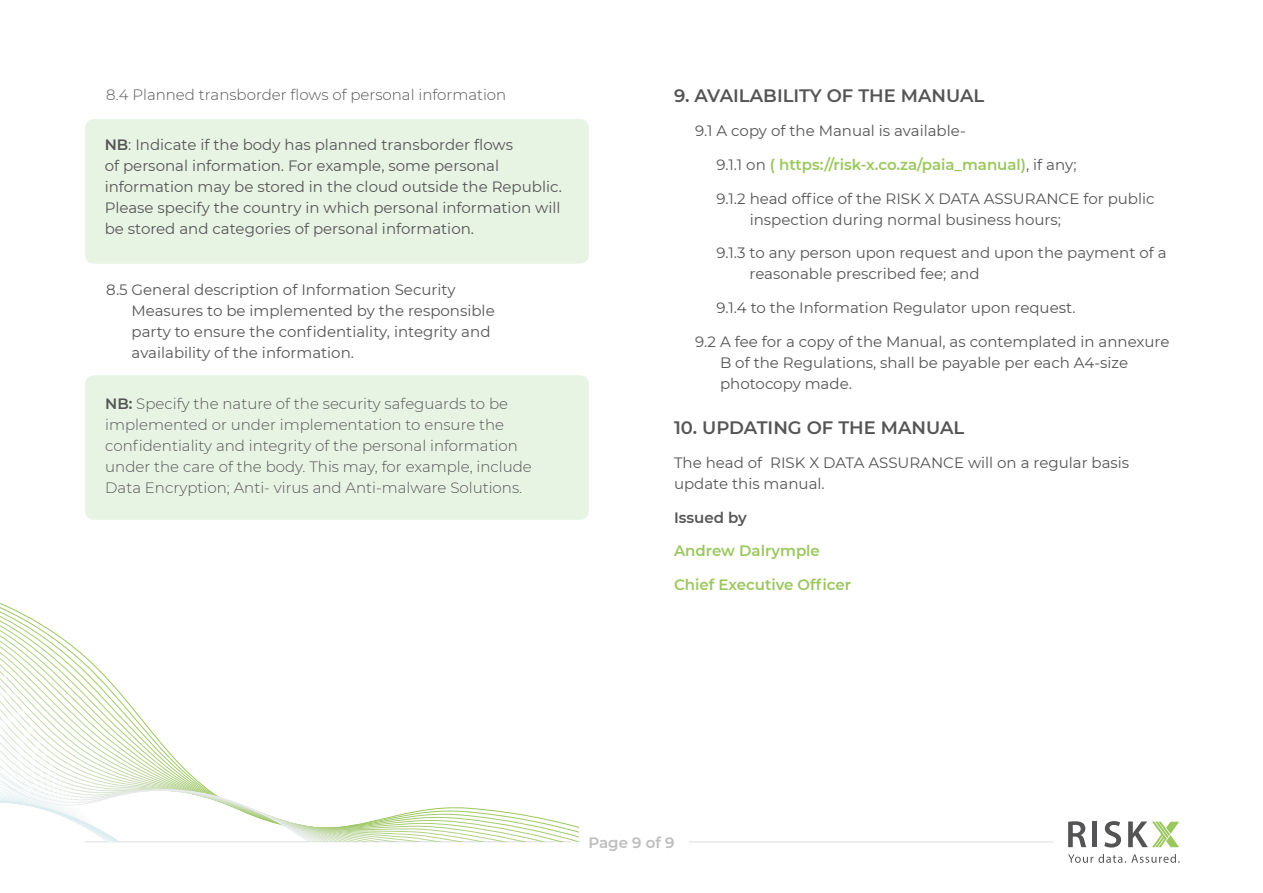
<style>
.page{position:relative;width:1263px;height:893px;background:#fff}
.page>*{position:absolute;margin:0;border:0;box-sizing:border-box;transform-origin:0 0}
.t1{font:600 18px "Montserrat";color:#555557}
.t2{font:15px/21px "Montserrat";color:#555557}
.t3{font:300 15px/21px "Montserrat";color:#555557}
.t4{font:600 15px "Montserrat";color:#9bc75e}
.t5{font:600 15px "Montserrat";color:#bdbdbf}
.t6{font:600 15px "Montserrat";color:#555557}
.s1{font-weight:600}
.s2{font-weight:400;color:#555557}
</style>
<div class="page">
<hr style="left:689px;top:842px;width:364px;height:1px;background:#bdbdbf">
<svg style="left:1068px;top:821px;width:18px;height:26px"></svg>
<hr style="left:1093px;top:821px;width:4px;height:26px;background:#545456">
<svg style="left:1104px;top:821px;width:17px;height:26px"></svg>
<svg style="left:1128px;top:821px;width:51px;height:26px"></svg>
<svg style="left:1068px;top:854px;width:112px;height:9px"></svg>
<div style="left:85px;top:375px;width:504px;height:145px;background:#e8f4e3;border-radius:9px"></div>
<div style="left:85px;top:119px;width:504px;height:145px;background:#e8f4e3;border-radius:9px"></div>
<svg style="left:0;top:517px;width:578px;height:325px"></svg>
<p class="t3" style="left:106px;top:83px;width:402px">8.4 Planned transborder flows of personal information</p>
<p class="t2" style="left:105px;top:133px;width:459px"><span class="s1">NB</span>: Indicate if the body has planned transborder flows<br>of personal information. For example, some personal information may be stored in the cloud outside the Republic.<br>Please specify the country in which personal information will be stored and categories of personal information.</p>
<p class="t2" style="left:132px;top:279px;width:365px;text-indent:-25px">8.5 General description of Information Security Measures to be implemented by the responsible party to ensure the confidentiality, integrity and availability of the information.</p>
<p class="t3" style="left:105px;top:393px;width:428px"><span class="s1">NB:</span> Specify the nature of the security safeguards to be implemented or under implementation to ensure the confidentiality and integrity of the personal information under the care of the body. This may, for example, include Data Encryption; Anti- virus and Anti-malware Solutions.</p>
<p class="t1" style="left:674px;top:83px;width:312px">9. AVAILABILITY OF THE MANUAL</p>
<p class="t2" style="left:695px;top:120px;width:272px">9.1 A copy of the Manual is available-</p>
<p class="t4" style="left:716px;top:154px;width:362px"><span class="s2">9.1.1 on</span> ( https://risk-x.co.za/paia_manual)<span class="s2">, if any;</span></p>
<p class="t2" style="left:750px;top:187px;width:406px;text-indent:-33px">9.1.2 head office of the RISK X DATA ASSURANCE for public inspection during normal business hours;</p>
<p class="t2" style="left:750px;top:242px;width:418px;text-indent:-33px">9.1.3 to any person upon request and upon the payment of a reasonable prescribed fee; and</p>
<p class="t2" style="left:716px;top:297px;width:360px">9.1.4 to the Information Regulator upon request.</p>
<p class="t2" style="left:720px;top:331px;width:451px;text-indent:-25px">9.2 A fee for a copy of the Manual, as contemplated in annexure<br>B of the Regulations, shall be payable per each A4-size photocopy made.</p>
<p class="t1" style="left:674px;top:415px;width:292px">10. UPDATING OF THE MANUAL</p>
<p class="t2" style="left:674px;top:452px;width:457px">The head of RISK X DATA ASSURANCE will on a regular basis update this manual.</p>
<p class="t6" style="left:674px;top:507px;width:74px">Issued by</p>
<p class="t4" style="left:674px;top:540px;width:147px">Andrew Dalrymple</p>
<p class="t4" style="left:674px;top:574px;width:179px">Chief Executive Officer</p>
<p class="t5" style="left:588px;top:832px;width:88px">Page 9 of 9</p>
</div>
